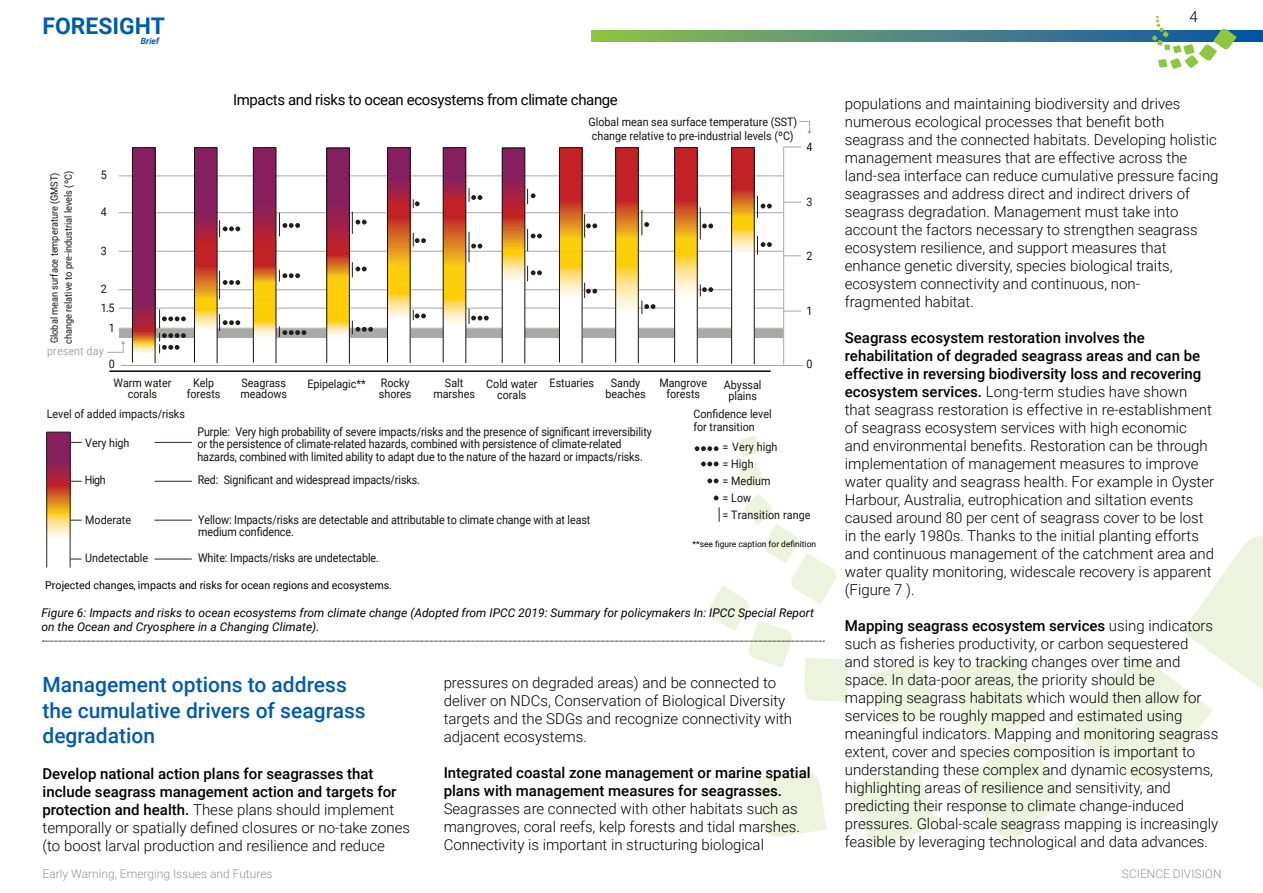
<style>
.page{position:relative;width:1263px;height:893px;background:#fff}
.page>*{position:absolute;margin:0;border:0;box-sizing:border-box;transform-origin:0 0}
.t1{font:700 22.95px "Roboto";color:#005baa}
.t2{font:500 21px/25.5px "Roboto";color:#005baa}
.t3{font:300 15px/18px "Roboto";color:#000}
.t4{font:500 15px/18px "Roboto";color:#000}
.t5{font:15px "Roboto";letter-spacing:-.025em;color:#000}
.t6{font:12px/12.9px "Roboto";letter-spacing:-.01em;color:#151312;scale:.89 1}
.t7{font:italic 12px/14.4px "Roboto";color:#000}
.t8{font:300 12px "Roboto";color:#939598}
.t9{font:11.7px/10.8px "Roboto";color:#151312;text-align:center;scale:.92 1}
.t10{font:11.7px "Roboto";letter-spacing:.01em;color:#a9a9a8;scale:.92 1}
.t11{font:10.8px "Roboto";color:#010101}
.t12{font:10.05px/14.2px "Roboto";color:#151312;scale:.92 1}
.t13{font:italic 700 8.7px "Roboto";color:#005baa}
.t14{font:8.4px "Roboto";color:#010101}
.s1{font-weight:500}
</style>
<div class="page">
<svg style="left:591px;top:30px;width:672px;height:12px;background:#558e79"></svg>
<svg style="left:1152px;top:16px;width:85px;height:53px"></svg>
<svg style="left:848px;top:765px;width:90px;height:81px"></svg>
<svg style="left:756px;top:771px;width:71px;height:66px"></svg>
<svg style="left:951px;top:536px;width:312px;height:302px"></svg>
<svg style="left:870px;top:664px;width:67px;height:61px"></svg>
<hr style="left:110px;top:370px;width:660px;height:2px;background:#151312">
<hr style="left:121px;top:365px;width:682px;height:1px;background:#a9a9a8">
<svg style="left:107px;top:121px;width:704px;height:244px"></svg>
<svg style="left:43px;top:436px;width:805px;height:265px"></svg>
<h1 class="t1" style="left:43px;top:10px;width:124px">FORESIGHT</h1>
<p class="t13" style="left:141px;top:35px;width:20px">Brief</p>
<p class="t5" style="left:233px;top:89px;width:386px">Impacts and risks to ocean ecosystems from climate change</p>
<p class="t9" style="left:588px;top:114px;width:228px;line-height:14.2px;text-align:left">Global mean sea surface temperature (SST) change relative to pre-industrial levels (ºC)</p>
<p class="t9" style="left:806px;top:141px;width:8px">4</p>
<p class="t9" style="left:101px;top:169px;width:8px">5</p>
<p class="t12" style="left:47px;top:344px;width:190px;rotate:-90deg">Global mean surface temperature (GMST) change relative to pre-industrial levels (ºC)</p>
<p class="t9" style="left:806px;top:196px;width:8px">3</p>
<p class="t9" style="left:101px;top:206px;width:8px">4</p>
<p class="t9" style="left:101px;top:245px;width:8px">3</p>
<p class="t9" style="left:806px;top:250px;width:8px">2</p>
<p class="t9" style="left:101px;top:283px;width:8px">2</p>
<p class="t9" style="left:101px;top:302px;width:17px">1.5</p>
<p class="t9" style="left:806px;top:305px;width:8px">1</p>
<p class="t9" style="left:109px;top:322px;width:8px">1</p>
<p class="t9" style="left:109px;top:358px;width:8px">0</p>
<p class="t9" style="left:806px;top:358px;width:8px">0</p>
<p class="t10" style="left:47px;top:342px;width:63px">present day</p>
<p class="t9" style="left:114px;top:377px;width:64px">Warm water corals</p>
<p class="t9" style="left:379px;top:377px;width:37px;text-align:left">Rocky shores</p>
<p class="t9" style="left:187px;top:377px;width:38px">Kelp forests</p>
<p class="t9" style="left:307px;top:378px;width:65px">Epipelagic**</p>
<p class="t9" style="left:486px;top:378px;width:57px">Cold water corals</p>
<p class="t9" style="left:240px;top:377px;width:52px;text-align:left">Seagrass meadows</p>
<p class="t9" style="left:605px;top:377px;width:45px">Sandy beaches</p>
<p class="t9" style="left:445px;top:377px;width:21px">Salt</p>
<p class="t9" style="left:550px;top:377px;width:50px">Estuaries</p>
<p class="t9" style="left:433px;top:388px;width:47px">marshes</p>
<p class="t9" style="left:659px;top:377px;width:53px">Mangrove forests</p>
<p class="t9" style="left:724px;top:379px;width:42px">Abyssal plains</p>
<p class="t9" style="left:47px;top:408px;width:152px">Level of added impacts/risks</p>
<p class="t9" style="left:85px;top:437px;width:50px">Very high</p>
<p class="t6" style="left:197px;top:424px;width:512px">Purple: Very high probability of severe impacts/risks and the presence of significant irreversibility or the persistence of climate-related hazards, combined with persistence of climate-related hazards, combined with limited ability to adapt due to the nature of the hazard or impacts/risks.</p>
<p class="t9" style="left:85px;top:474px;width:24px">High</p>
<p class="t6" style="left:198px;top:473px;width:251px">Red: Significant and widespread impacts/risks.</p>
<p class="t9" style="left:85px;top:513px;width:51px">Moderate</p>
<p class="t6" style="left:198px;top:512px;width:442px">Yellow: Impacts/risks are detectable and attributable to climate change with at least medium confidence.</p>
<p class="t9" style="left:85px;top:552px;width:70px">Undetectable</p>
<p class="t6" style="left:198px;top:551px;width:205px">White: Impacts/risks are undetectable.</p>
<p class="t11" style="left:45px;top:578px;width:348px">Projected changes, impacts and risks for ocean regions and ecosystems.</p>
<p class="t9" style="left:693px;top:407px;width:87px;line-height:12.9px;text-align:left">Confidence level for transition</p>
<p class="t9" style="left:722px;top:438px;width:97px;line-height:17px;text-align:left">= Very high<br>= High<br>= Medium<br>= Low<br>= Transition range</p>
<p class="t14" style="left:692px;top:538px;width:125px">**see figure caption for definition</p>
<p class="t7" style="left:41px;top:605px;width:774px">Figure 6: Impacts and risks to ocean ecosystems from climate change (Adopted from IPCC 2019: Summary for policymakers In: IPCC Special Report on the Ocean and Cryosphere in a Changing Climate).</p>
<h2 class="t2" style="left:43px;top:671px;width:325px">Management options to address the cumulative drivers of seagrass degradation</h2>
<p class="t3" style="left:43px;top:764px;width:369px"><span class="s1">Develop national action plans for seagrasses that include seagrass management action and targets for protection and health.</span> These plans should implement temporally or spatially defined closures or no-take zones (to boost larval production and resilience and reduce</p>
<p class="t3" style="left:444px;top:673px;width:350px">pressures on degraded areas) and be connected to deliver on NDCs, Conservation of Biological Diversity targets and the SDGs and recognize connectivity with adjacent ecosystems.</p>
<p class="t4" style="left:444px;top:763px;width:368px">Integrated coastal zone management or marine spatial plans with management measures for seagrasses.</p>
<p class="t3" style="left:444px;top:799px;width:358px">Seagrasses are connected with other habitats such as mangroves, coral reefs, kelp forests and tidal marshes.<br>Connectivity is important in structuring biological</p>
<p class="t3" style="left:1189px;top:7px;width:10px">4</p>
<p class="t3" style="left:845px;top:94px;width:375px">populations and maintaining biodiversity and drives numerous ecological processes that benefit both seagrass and the connected habitats. Developing holistic management measures that are effective across the land-sea interface can reduce cumulative pressure facing seagrasses and address direct and indirect drivers of seagrass degradation. Management must take into account the factors necessary to strengthen seagrass ecosystem resilience, and support measures that enhance genetic diversity, species biological traits, ecosystem connectivity and continuous, non&shy;fragmented habitat.</p>
<p class="t3" style="left:845px;top:328px;width:371px"><span class="s1">Seagrass ecosystem restoration involves the rehabilitation of degraded seagrass areas and can be effective in reversing biodiversity loss and recovering ecosystem services.</span> Long-term studies have shown that seagrass restoration is effective in re-establishment of seagrass ecosystem services with high economic and environmental benefits. Restoration can be through implementation of management measures to improve water quality and seagrass health. For example in Oyster Harbour, Australia, eutrophication and siltation events caused around 80 per cent of seagrass cover to be lost in the early 1980s. Thanks to the initial planting efforts and continuous management of the catchment area and water quality monitoring, widescale recovery is apparent (Figure 7 ).</p>
<p class="t3" style="left:845px;top:616px;width:375px"><span class="s1">Mapping seagrass ecosystem services</span> using indicators such as fisheries productivity, or carbon sequestered<br>and stored is key to tracking changes over time and space. In data-poor areas, the priority should be<br>mapping seagrass habitats which would then allow for services to be roughly mapped and estimated using meaningful indicators. Mapping and monitoring seagrass extent, cover and species composition is important to understanding these complex and dynamic ecosystems, highlighting areas of resilience and sensitivity, and predicting their response to climate change-induced pressures. Global-scale seagrass mapping is increasingly feasible by leveraging technological and data advances.</p>
<p class="t8" style="left:43px;top:865px;width:232px">Early Warning, Emerging Issues and Futures</p>
<p class="t8" style="left:1122px;top:865px;width:101px">SCIENCE DIVISION</p>
</div>
